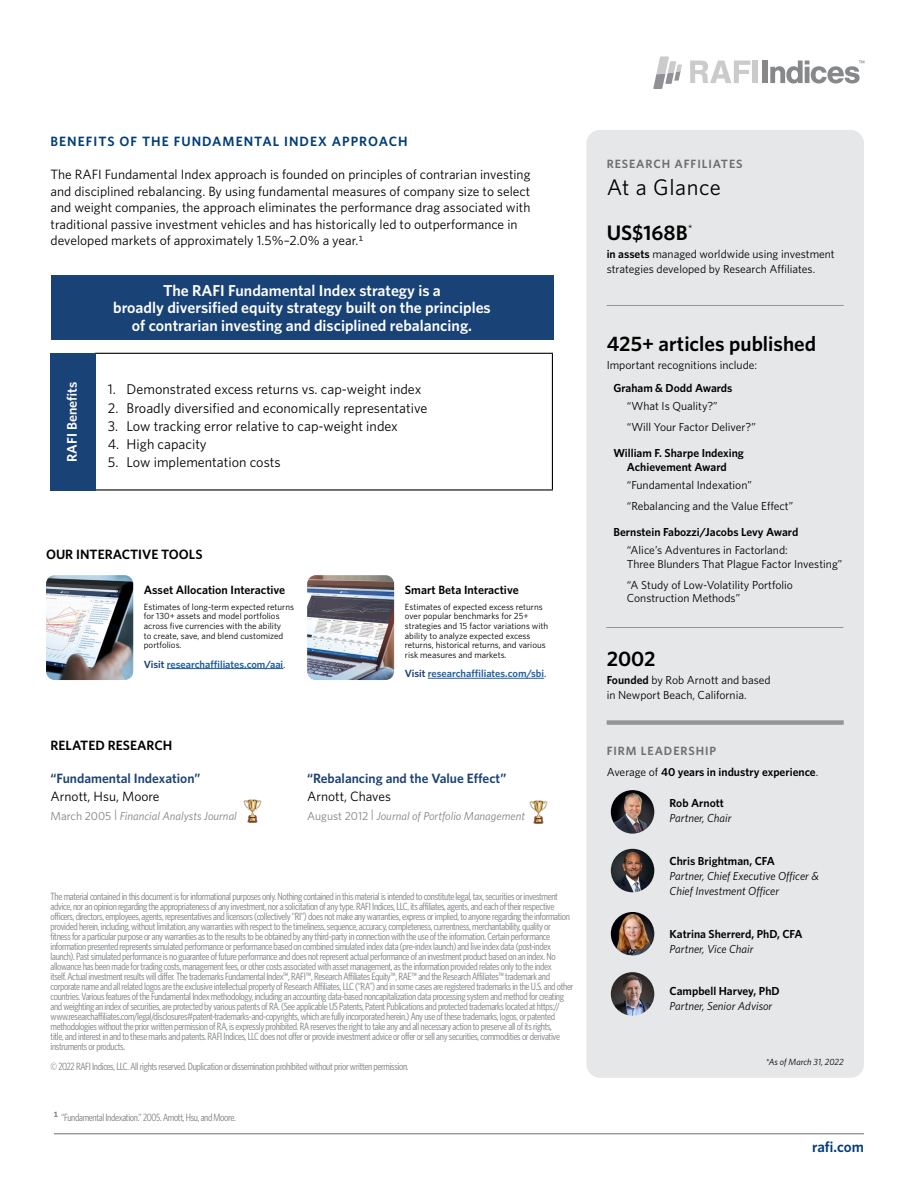
<style>
.page{position:relative;width:918px;height:1188px;background:#fff}
.page>*{position:absolute;margin:0;border:0;box-sizing:border-box;transform-origin:0 0}
.t1{font:22.5px "Whitney";letter-spacing:.025em;color:#000}
.t2{font:600 21px "Whitney";color:#000}
.t3{font:600 15.9px/17.5px "Whitney";color:#fff;text-align:center}
.t4{font:600 15px "Whitney";letter-spacing:-.005em;color:#003d78}
.t5{font:14.1px "Whitney";color:#000}
.t6{font:600 13.95px "Whitney";color:#fff}
.t7{font:13.5px/16.5px "Whitney";color:#000}
.t8{font:600 13.5px "Whitney";color:#1b4175}
.t9{font:600 13.5px "Whitney";letter-spacing:.075em;color:#003d78}
.t10{font:600 13.5px "Whitney";color:#000}
.t11{font:600 12px "Whitney";color:#000}
.t12{font:600 12px "Whitney";letter-spacing:.075em;color:#6d6e71}
.t13{font:11.7px/15px "Whitney";color:#000}
.t14{font:600 11.7px/14px "Whitney";color:#000;text-align:center}
.t15{font:italic 11.7px/15px "Whitney";color:#000}
.t16{font:italic 11.7px "Whitney";color:#808285}
.t17{font:10.5px/10.1px "Whitney Condensed";letter-spacing:-.03em;color:#808285}
.t18{font:600 10.5px "Whitney";color:#215e9e}
.t19{font:9px/9.6px "Whitney";color:#000}
.t20{font:italic 9px "Whitney";color:#000}
.s1{color:#1c4076}
.s2{font-weight:400;color:#000}
.s3{font-style:normal}
.s4{font-family:"Whitney";font-weight:600;font-size:13.5px}
.s5{font-weight:600}
.s6{font-weight:400}
</style>
<div class="page">
<hr style="left:54px;top:1133px;width:810px;height:1px;background:#6d6e71">
<img style="left:244px;top:799px;width:18px;height:23px">
<img style="left:530px;top:800px;width:18px;height:23px">
<div style="left:586px;top:130px;width:278px;height:948px;background:#e6e7e8;border-radius:14px"></div>
<hr style="left:607px;top:305px;width:237px;height:1px;background:#939598">
<hr style="left:606px;top:627px;width:237px;height:1px;background:#939598">
<div style="left:607px;top:720px;width:237px;height:5px;background:#939598"></div>
<img style="left:611px;top:790px;width:43px;height:44px;border-radius:22px">
<img style="left:611px;top:912px;width:43px;height:43px;border-radius:22px">
<img style="left:611px;top:849px;width:43px;height:43px;border-radius:22px">
<img style="left:611px;top:972px;width:43px;height:44px;border-radius:22px">
<hr style="left:95px;top:353px;width:458px;height:1px;background:#000">
<hr style="left:552px;top:354px;width:1px;height:135px;background:#000">
<hr style="left:95px;top:489px;width:458px;height:2px;background:#000">
<div style="left:51px;top:353px;width:45px;height:137px;background:#194276"></div>
<div style="left:51px;top:275px;width:502px;height:64px;background:#194276"></div>
<div style="left:753px;top:61px;width:5px;height:22px;background:#cbcbcb"></div>
<div style="left:762px;top:61px;width:5px;height:22px;background:#86888a"></div>
<svg style="left:653px;top:56px;width:29px;height:33px"></svg>
<svg style="left:690px;top:61px;width:60px;height:22px"></svg>
<svg style="left:770px;top:60px;width:94px;height:24px"></svg>
<hr style="left:167px;top:668px;width:116px;height:1px;background:#215e9e">
<img style="left:307px;top:575px;width:87px;height:105px">
<hr style="left:428px;top:678px;width:116px;height:1px;background:#215e9e">
<img style="left:46px;top:575px;width:87px;height:105px">
<p class="t9" style="left:51px;top:133px;width:359px">BENEFITS OF THE FUNDAMENTAL INDEX APPROACH</p>
<p class="t7" style="left:51px;top:166px;width:481px">The RAFI Fundamental Index approach is founded on principles of contrarian investing and disciplined rebalancing. By using fundamental measures of company size to select and weight companies, the approach eliminates the performance drag associated with traditional passive investment vehicles and has historically led to outperformance in developed markets of approximately 1.5%–2.0% a year.1</p>
<h3 class="t6" style="left:63px;top:462px;width:82px;rotate:-90deg">RAFI Benefits</h3>
<h3 class="t3" style="left:113px;top:281px;width:379px">The RAFI Fundamental Index strategy is a<br>broadly diversified equity strategy built on the principles of contrarian investing and disciplined rebalancing.</h3>
<h3 class="t5" style="left:108px;top:380px;width:315px">1. Demonstrated excess returns vs. cap-weight index</h3>
<h3 class="t5" style="left:108px;top:398px;width:321px">2. Broadly diversified and economically representative</h3>
<h3 class="t5" style="left:108px;top:416px;width:292px">3. Low tracking error relative to cap-weight index</h3>
<h3 class="t5" style="left:108px;top:435px;width:100px">4. High capacity</h3>
<h3 class="t5" style="left:108px;top:453px;width:174px">5. Low implementation costs</h3>
<p class="t10" style="left:46px;top:545px;width:158px">OUR INTERACTIVE TOOLS</p>
<p class="t11" style="left:144px;top:582px;width:143px">Asset Allocation Interactive</p>
<p class="t19" style="left:144px;top:601px;width:152px">Estimates of long-term expected returns for 130+ assets and model portfolios across five currencies with the ability<br>to create, save, and blend customized portfolios.</p>
<p class="t18" style="left:144px;top:657px;width:143px"><span class="s1">Visit</span> researchaffiliates.com/aai<span class="s2">.</span></p>
<p class="t11" style="left:405px;top:582px;width:115px">Smart Beta Interactive</p>
<p class="t19" style="left:405px;top:601px;width:145px">Estimates of expected excess returns over popular benchmarks for 25+ strategies and 15 factor variations with ability to analyze expected excess returns, historical returns, and various risk measures and markets.</p>
<p class="t18" style="left:405px;top:667px;width:143px"><span class="s1">Visit</span> researchaffiliates.com/sbi<span class="s2">.</span></p>
<p class="t10" style="left:51px;top:736px;width:123px">RELATED RESEARCH</p>
<p class="t8" style="left:51px;top:769px;width:152px">“Fundamental Indexation”</p>
<p class="t7" style="left:51px;top:788px;width:110px">Arnott, Hsu, Moore</p>
<p class="t16" style="left:51px;top:808px;width:188px"><span class="s3">March 2005 |</span> Financial Analysts Journal</p>
<p class="t8" style="left:307px;top:769px;width:201px">“Rebalancing and the Value Effect”</p>
<p class="t7" style="left:307px;top:788px;width:85px">Arnott, Chaves</p>
<p class="t16" style="left:307px;top:808px;width:219px"><span class="s3">August 2012 |</span> Journal of Portfolio Management</p>
<p class="t17" style="left:51px;top:891px;width:524px">The material contained in this document is for informational purposes only. Nothing contained in this material is intended to constitute legal, tax, securities or investment advice, nor an opinion regarding the appropriateness of any investment, nor a solicitation of any type. RAFI Indices, LLC, its affiliates, agents, and each of their respective officers, directors, employees, agents, representatives and licensors (collectively “RI”) does not make any warranties, express or implied, to anyone regarding the information provided herein, including, without limitation, any warranties with respect to the timeliness, sequence, accuracy, completeness, currentness, merchantability, quality or fitness for a particular purpose or any warranties as to the results to be obtained by any third-party in connection with the use of the information. Certain performance information presented represents simulated performance or performance based on combined simulated index data (pre-index launch) and live index data (post-index launch). Past simulated performance is no guarantee of future performance and does not represent actual performance of an investment product based on an index. No allowance has been made for trading costs, management fees, or other costs associated with asset management, as the information provided relates only to the index<br>itself. Actual investment results will differ. The trademarks Fundamental Index™, RAFI™, Research Affiliates Equity™, RAE™ and the Research Affiliates™ trademark and corporate name and all related logos are the exclusive intellectual property of Research Affiliates, LLC (“RA”) and in some cases are registered trademarks in the U.S. and other countries. Various features of the Fundamental Index methodology, including an accounting data-based noncapitalization data processing system and method for creating and weighting an index of securities, are protected by various patents of RA. (See applicable US Patents, Patent Publications and protected trademarks located at https:// www.researchaffiliates.com/legal/disclosures#patent-trademarks-and-copyrights, which are fully incorporated herein.) Any use of these trademarks, logos, or patented methodologies without the prior written permission of RA, is expressly prohibited. RA reserves the right to take any and all necessary action to preserve all of its rights,<br>title, and interest in and to these marks and patents. RAFI Indices, LLC does not offer or provide investment advice or offer or sell any securities, commodities or derivative instruments or products.</p>
<p class="t17" style="left:51px;top:1062px;width:360px">© 2022 RAFI Indices, LLC. All rights reserved. Duplication or dissemination prohibited without prior written permission.</p>
<p class="t17" style="left:53px;top:1112px;width:184px"><span class="s4">1</span> “Fundamental Indexation.” 2005. Arnott, Hsu, and Moore.</p>
<p class="t12" style="left:607px;top:156px;width:137px">RESEARCH AFFILIATES</p>
<h1 class="t1" style="left:607px;top:172px;width:116px">At a Glance</h1>
<h2 class="t2" style="left:607px;top:219px;width:87px">US$168B<sup>*</sup></h2>
<p class="t13" style="left:607px;top:246px;width:230px"><span class="s5">in assets</span> managed worldwide using investment strategies developed by Research Affiliates.</p>
<h2 class="t2" style="left:607px;top:330px;width:211px">425+ articles published</h2>
<p class="t13" style="left:607px;top:357px;width:152px">Important recognitions include:</p>
<p class="t14" style="left:613px;top:380px;width:121px">Graham &amp; Dodd Awards</p>
<p class="t13" style="left:627px;top:395px;width:131px;line-height:21px">“What Is Quality?”<br>“Will Your Factor Deliver?”</p>
<p class="t14" style="left:613px;top:445px;width:132px">William F. Sharpe Indexing<br>Achievement Award</p>
<p class="t13" style="left:627px;top:474px;width:168px;line-height:21px">“Fundamental Indexation” “Rebalancing and the Value Effect”</p>
<p class="t14" style="left:613px;top:524px;width:186px">Bernstein Fabozzi/Jacobs Levy Award</p>
<p class="t13" style="left:627px;top:542px;width:217px;line-height:14px">“Alice’s Adventures in Factorland:<br>Three Blunders That Plague Factor Investing”</p>
<p class="t13" style="left:627px;top:577px;width:168px;line-height:14px">“A Study of Low-Volatility Portfolio<br>Construction Methods”</p>
<h2 class="t2" style="left:607px;top:645px;width:50px">2002</h2>
<p class="t13" style="left:607px;top:672px;width:166px"><span class="s5">Founded</span> by Rob Arnott and based in Newport Beach, California.</p>
<p class="t12" style="left:607px;top:742px;width:111px">FIRM LEADERSHIP</p>
<p class="t14" style="left:607px;top:764px;width:213px"><span class="s6">Average of</span> 40 years in industry experience<span class="s6">.</span></p>
<p class="t14" style="left:643px;top:796px;width:83px">• Rob Arnott</p>
<p class="t15" style="left:670px;top:810px;width:63px">Partner, Chair</p>
<p class="t14" style="left:643px;top:854px;width:134px">• Chris Brightman, CFA</p>
<p class="t15" style="left:670px;top:868px;width:151px">Partner, Chief Executive Officer &amp;<br>Chief Investment Officer</p>
<p class="t14" style="left:643px;top:926px;width:162px">• Katrina Sherrerd, PhD, CFA</p>
<p class="t15" style="left:670px;top:941px;width:85px">Partner, Vice Chair</p>
<p class="t14" style="left:643px;top:984px;width:139px">• Campbell Harvey, PhD</p>
<p class="t15" style="left:670px;top:998px;width:104px">Partner, Senior Advisor</p>
<p class="t20" style="left:766px;top:1056px;width:79px">*As of March 31, 2022</p>
<h3 class="t4" style="left:812px;top:1137px;width:53px">rafi.com</h3>
</div>
